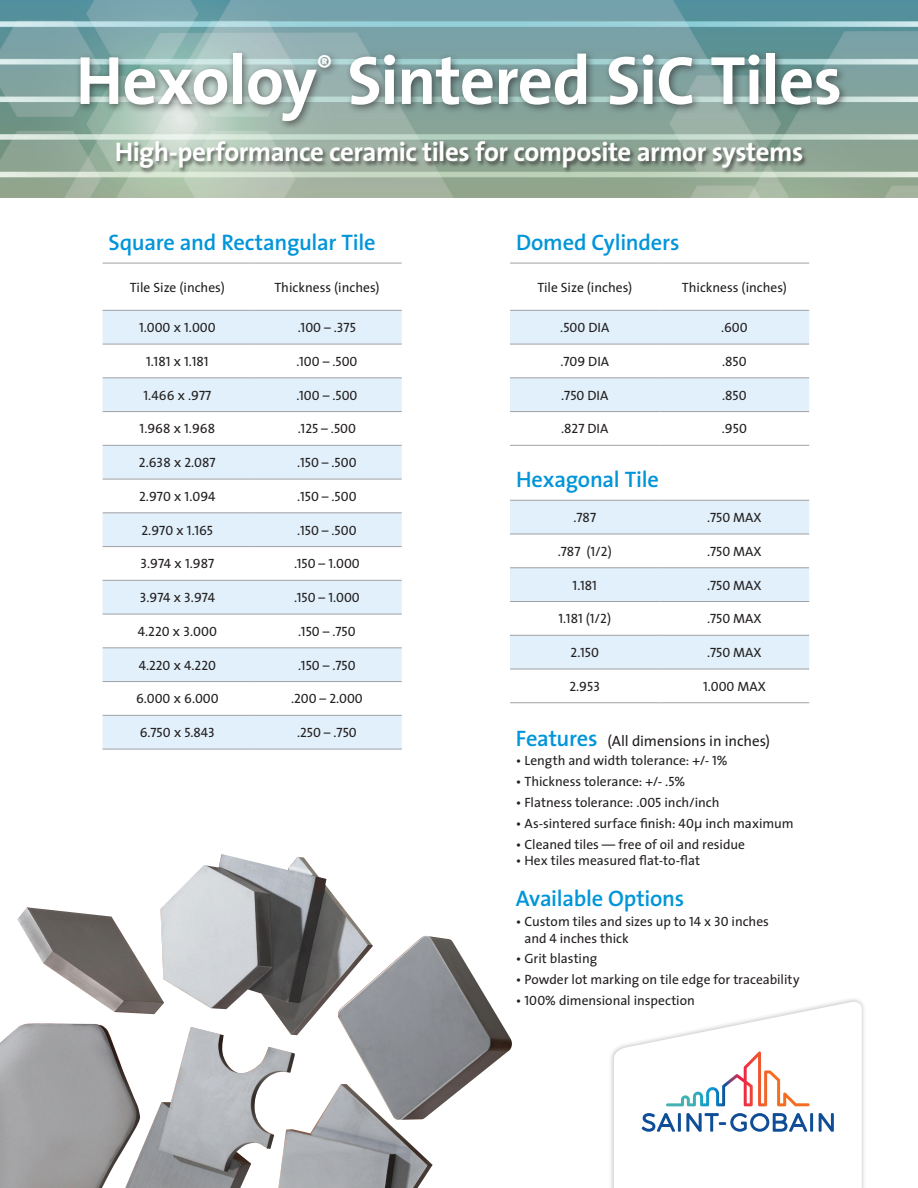
<style>
.page{position:relative;width:918px;height:1188px;background:#fff}
.page>*{position:absolute;margin:0;border:0;box-sizing:border-box;transform-origin:0 0}
.t1{font:700 69px "The Sans";letter-spacing:-.015em;color:#fff}
.t2{font:700 27.6px "The Sans";color:#fff}
.t3{font:700 27px "The Sans";letter-spacing:-.02em;color:#fff}
.t4{font:600 22.5px "The Sans";letter-spacing:-.01em;color:#0095d9}
.t5{font:15px "The Sans";letter-spacing:-.01em;color:#231f20}
.t6{font:13.5px/16.5px "The Sans";color:#231f20}
.t7{font:13.5px "The Sans Caps";color:#231f20}
.s1{font-weight:600;font-size:22.5px;color:#0095d9}
.s2{font-family:"The Sans Caps"}
</style>
<div class="page">
<img style="left:0;top:0;width:918px;height:198px">
<div style="left:115px;top:140px;width:693px;height:34px;background:#231f20;opacity:.6"></div>
<svg style="left:103px;top:311px;width:299px;height:438px;fill:#e1f0fa"></svg>
<hr style="left:103px;top:263px;width:149px;height:1px;background:#a0a1a5">
<hr style="left:252px;top:263px;width:150px;height:1px;background:#a0a1a5">
<hr style="left:103px;top:310px;width:149px;height:1px;background:#a0a1a5">
<hr style="left:252px;top:310px;width:150px;height:1px;background:#a0a1a5">
<hr style="left:103px;top:344px;width:149px;height:1px;background:#a0a1a5">
<hr style="left:252px;top:344px;width:150px;height:1px;background:#a0a1a5">
<hr style="left:103px;top:378px;width:149px;height:1px;background:#a0a1a5">
<hr style="left:252px;top:378px;width:150px;height:1px;background:#a0a1a5">
<hr style="left:103px;top:411px;width:149px;height:1px;background:#a0a1a5">
<hr style="left:252px;top:411px;width:150px;height:1px;background:#a0a1a5">
<hr style="left:103px;top:445px;width:149px;height:1px;background:#a0a1a5">
<hr style="left:252px;top:445px;width:150px;height:1px;background:#a0a1a5">
<hr style="left:103px;top:479px;width:149px;height:1px;background:#a0a1a5">
<hr style="left:252px;top:479px;width:150px;height:1px;background:#a0a1a5">
<hr style="left:103px;top:513px;width:149px;height:1px;background:#a0a1a5">
<hr style="left:252px;top:513px;width:150px;height:1px;background:#a0a1a5">
<hr style="left:103px;top:546px;width:149px;height:1px;background:#a0a1a5">
<hr style="left:252px;top:546px;width:150px;height:1px;background:#a0a1a5">
<hr style="left:103px;top:580px;width:149px;height:1px;background:#a0a1a5">
<hr style="left:252px;top:580px;width:150px;height:1px;background:#a0a1a5">
<hr style="left:103px;top:614px;width:149px;height:1px;background:#a0a1a5">
<hr style="left:252px;top:614px;width:150px;height:1px;background:#a0a1a5">
<hr style="left:103px;top:648px;width:149px;height:1px;background:#a0a1a5">
<hr style="left:252px;top:648px;width:150px;height:1px;background:#a0a1a5">
<hr style="left:103px;top:681px;width:149px;height:1px;background:#a0a1a5">
<hr style="left:252px;top:681px;width:150px;height:1px;background:#a0a1a5">
<hr style="left:103px;top:715px;width:149px;height:1px;background:#a0a1a5">
<hr style="left:252px;top:715px;width:150px;height:1px;background:#a0a1a5">
<hr style="left:103px;top:749px;width:149px;height:1px;background:#a0a1a5">
<hr style="left:252px;top:749px;width:150px;height:1px;background:#a0a1a5">
<svg style="left:510px;top:311px;width:299px;height:100px"></svg>
<hr style="left:510px;top:263px;width:150px;height:1px;background:#a0a1a5">
<hr style="left:660px;top:263px;width:149px;height:1px;background:#a0a1a5">
<hr style="left:510px;top:310px;width:150px;height:1px;background:#a0a1a5">
<hr style="left:660px;top:310px;width:149px;height:1px;background:#a0a1a5">
<hr style="left:510px;top:344px;width:150px;height:1px;background:#a0a1a5">
<hr style="left:660px;top:344px;width:149px;height:1px;background:#a0a1a5">
<hr style="left:510px;top:378px;width:150px;height:1px;background:#a0a1a5">
<hr style="left:660px;top:378px;width:149px;height:1px;background:#a0a1a5">
<hr style="left:510px;top:411px;width:150px;height:1px;background:#a0a1a5">
<hr style="left:660px;top:411px;width:149px;height:1px;background:#a0a1a5">
<hr style="left:510px;top:445px;width:150px;height:1px;background:#a0a1a5">
<hr style="left:660px;top:445px;width:149px;height:1px;background:#a0a1a5">
<svg style="left:510px;top:501px;width:299px;height:168px;fill:#e1f0fa"></svg>
<hr style="left:510px;top:500px;width:150px;height:1px;background:#a0a1a5">
<hr style="left:660px;top:500px;width:149px;height:1px;background:#a0a1a5">
<hr style="left:510px;top:534px;width:150px;height:1px;background:#a0a1a5">
<hr style="left:660px;top:534px;width:149px;height:1px;background:#a0a1a5">
<hr style="left:510px;top:568px;width:150px;height:1px;background:#a0a1a5">
<hr style="left:660px;top:568px;width:149px;height:1px;background:#a0a1a5">
<hr style="left:510px;top:601px;width:150px;height:1px;background:#a0a1a5">
<hr style="left:660px;top:601px;width:149px;height:1px;background:#a0a1a5">
<hr style="left:510px;top:635px;width:150px;height:1px;background:#a0a1a5">
<hr style="left:660px;top:635px;width:149px;height:1px;background:#a0a1a5">
<hr style="left:510px;top:669px;width:150px;height:1px;background:#a0a1a5">
<hr style="left:660px;top:669px;width:149px;height:1px;background:#a0a1a5">
<hr style="left:510px;top:703px;width:150px;height:1px;background:#a0a1a5">
<hr style="left:660px;top:703px;width:149px;height:1px;background:#a0a1a5">
<img style="left:0;top:854px;width:512px;height:334px">
<div style="left:609px;top:997px;width:258px;height:191px;background:#231f20;opacity:.3"></div>
<svg style="left:614px;top:1000px;width:248px;height:188px"></svg>
<svg style="left:642px;top:1113px;width:33px;height:19px"></svg>
<hr style="left:678px;top:1113px;width:3px;height:19px;background:#0f4d96">
<svg style="left:686px;top:1113px;width:121px;height:19px"></svg>
<hr style="left:810px;top:1113px;width:3px;height:19px;background:#0f4d96">
<svg style="left:819px;top:1113px;width:15px;height:19px"></svg>
<svg style="left:666px;top:1051px;width:144px;height:55px"></svg>
<div style="left:75px;top:49px;width:774px;height:82px;background:#231f20;opacity:.6"></div>
<h1 class="t1" style="left:76px;top:23px;width:768px">Hexoloy Sintered SiC Tiles</h1>
<h2 class="t2" style="left:317px;top:44px;width:17px">®</h2>
<h3 class="t3" style="left:115px;top:129px;width:690px">High-performance ceramic tiles for composite armor systems</h3>
<h3 class="t4" style="left:109px;top:223px;width:269px">Square and Rectangular Tile</h3>
<p class="t6" style="left:130px;top:278px;width:96px">Tile Size (inches)</p>
<p class="t6" style="left:274px;top:278px;width:107px">Thickness (inches)</p>
<p class="t7" style="left:139px;top:316px;width:78px">1.000 x 1.000</p>
<p class="t7" style="left:298px;top:316px;width:60px">.100 – .375</p>
<p class="t7" style="left:146px;top:350px;width:64px">1.181 x 1.181</p>
<p class="t7" style="left:296px;top:350px;width:62px">.100 – .500</p>
<p class="t7" style="left:143px;top:384px;width:70px">1.466 x .977</p>
<p class="t7" style="left:296px;top:384px;width:62px">.100 – .500</p>
<p class="t7" style="left:140px;top:418px;width:77px">1.968 x 1.968</p>
<p class="t7" style="left:298px;top:418px;width:60px">.125 – .500</p>
<p class="t7" style="left:139px;top:451px;width:78px">2.638 x 2.087</p>
<p class="t7" style="left:297px;top:451px;width:61px">.150 – .500</p>
<p class="t7" style="left:139px;top:485px;width:78px">2.970 x 1.094</p>
<p class="t7" style="left:297px;top:485px;width:61px">.150 – .500</p>
<p class="t7" style="left:142px;top:519px;width:73px">2.970 x 1.165</p>
<p class="t7" style="left:297px;top:519px;width:61px">.150 – .500</p>
<p class="t7" style="left:141px;top:553px;width:75px">3.974 x 1.987</p>
<p class="t7" style="left:294px;top:553px;width:67px">.150 – 1.000</p>
<p class="t7" style="left:140px;top:586px;width:77px">3.974 x 3.974</p>
<p class="t7" style="left:294px;top:586px;width:67px">.150 – 1.000</p>
<p class="t7" style="left:138px;top:620px;width:81px">4.220 x 3.000</p>
<p class="t7" style="left:298px;top:620px;width:59px">.150 – .750</p>
<p class="t7" style="left:139px;top:654px;width:79px">4.220 x 4.220</p>
<p class="t7" style="left:298px;top:654px;width:59px">.150 – .750</p>
<p class="t7" style="left:136px;top:688px;width:84px">6.000 x 6.000</p>
<p class="t7" style="left:291px;top:688px;width:73px">.200 – 2.000</p>
<p class="t7" style="left:140px;top:721px;width:77px">6.750 x 5.843</p>
<p class="t7" style="left:297px;top:721px;width:61px">.250 – .750</p>
<h3 class="t4" style="left:516px;top:223px;width:165px">Domed Cylinders</h3>
<p class="t6" style="left:537px;top:278px;width:96px">Tile Size (inches)</p>
<p class="t6" style="left:682px;top:278px;width:107px">Thickness (inches)</p>
<p class="t7" style="left:560px;top:316px;width:51px">.500 DIA</p>
<p class="t7" style="left:721px;top:316px;width:28px">.600</p>
<p class="t7" style="left:560px;top:350px;width:50px">.709 DIA</p>
<p class="t7" style="left:722px;top:350px;width:26px">.850</p>
<p class="t7" style="left:561px;top:384px;width:49px">.750 DIA</p>
<p class="t7" style="left:722px;top:384px;width:26px">.850</p>
<p class="t7" style="left:561px;top:418px;width:49px">.827 DIA</p>
<p class="t7" style="left:722px;top:418px;width:27px">.950</p>
<h3 class="t4" style="left:516px;top:460px;width:144px">Hexagonal Tile</h3>
<p class="t7" style="left:573px;top:506px;width:24px">.787</p>
<p class="t7" style="left:707px;top:506px;width:56px">.750 MAX</p>
<p class="t7" style="left:558px;top:540px;width:55px">.787 (1/2)</p>
<p class="t7" style="left:707px;top:540px;width:56px">.750 MAX</p>
<p class="t7" style="left:573px;top:574px;width:26px">1.181</p>
<p class="t7" style="left:707px;top:574px;width:56px">.750 MAX</p>
<p class="t7" style="left:558px;top:608px;width:54px">1.181 (1/2)</p>
<p class="t7" style="left:707px;top:608px;width:56px">.750 MAX</p>
<p class="t7" style="left:571px;top:641px;width:30px">2.150</p>
<p class="t7" style="left:707px;top:641px;width:56px">.750 MAX</p>
<p class="t7" style="left:569px;top:675px;width:32px">2.953</p>
<p class="t7" style="left:703px;top:675px;width:64px">1.000 MAX</p>
<p class="t5" style="left:516px;top:728px;width:256px"><span class="s1">Features</span> (All dimensions in inches)</p>
<p class="t6" style="left:516px;top:752px;width:213px">• Length and width tolerance: +/- <span class="s2">1</span>%</p>
<p class="t6" style="left:516px;top:773px;width:171px">• Thickness tolerance: +/- .<span class="s2">5</span>%</p>
<p class="t6" style="left:516px;top:794px;width:205px">• Flatness tolerance: .<span class="s2">005</span> inch/inch</p>
<p class="t6" style="left:516px;top:814px;width:279px">• As-sintered surface finish: <span class="s2">40</span>μ inch maximum</p>
<p class="t6" style="left:516px;top:835px;width:231px">• Cleaned tiles — free of oil and residue</p>
<p class="t6" style="left:516px;top:852px;width:186px">• Hex tiles measured flat-to-flat</p>
<h3 class="t4" style="left:516px;top:880px;width:170px">Available Options</h3>
<p class="t6" style="left:524px;top:913px;width:246px;text-indent:-9px">• Custom tiles and sizes up to <span class="s2">14</span> x <span class="s2">30</span> inches and <span class="s2">4</span> inches thick</p>
<p class="t6" style="left:516px;top:950px;width:83px">• Grit blasting</p>
<p class="t6" style="left:516px;top:971px;width:285px">• Powder lot marking on tile edge for traceability</p>
<p class="t6" style="left:516px;top:992px;width:181px">• <span class="s2">100</span>% dimensional inspection</p>
</div>
